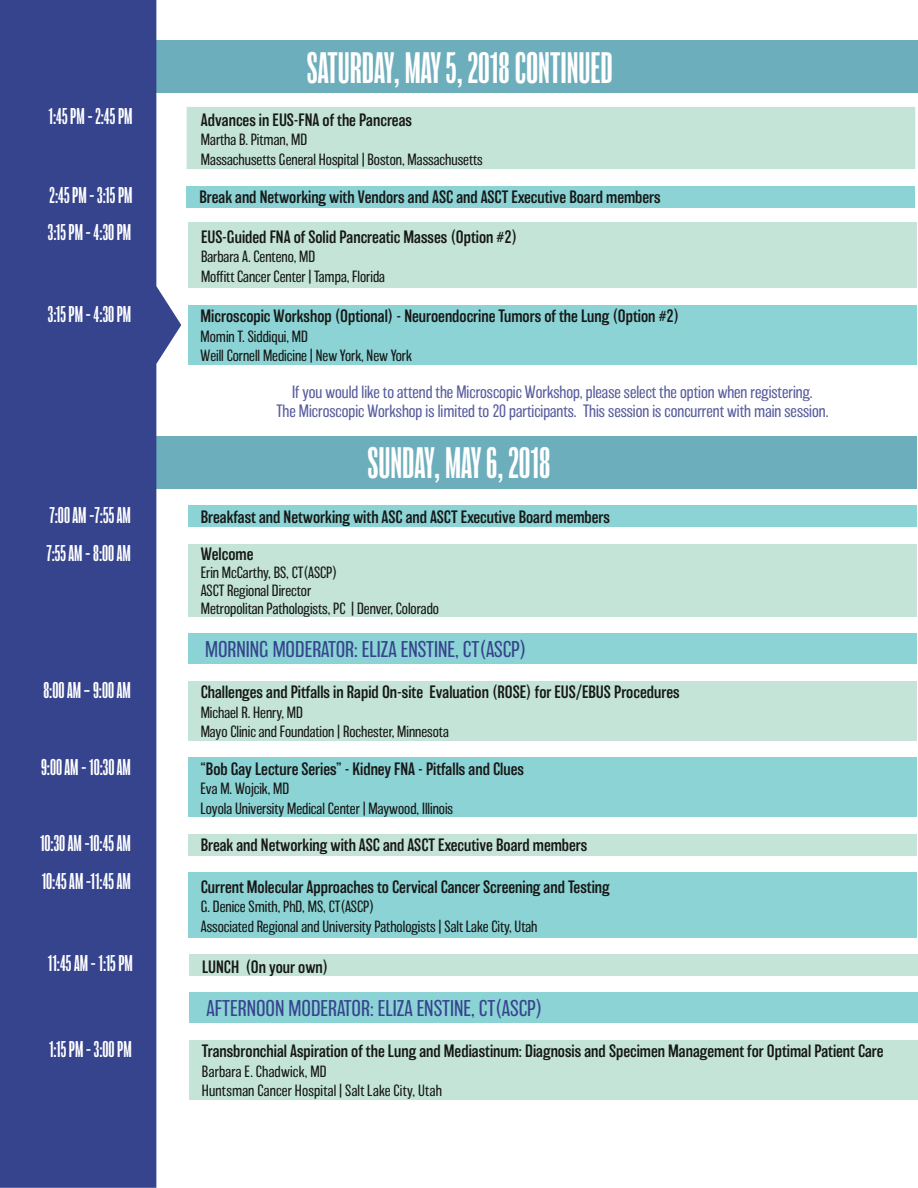
<style>
.page{position:relative;width:918px;height:1188px;background:#fff}
.page>*{position:absolute;margin:0;border:0;box-sizing:border-box;transform-origin:0 0}
._1st_Section_Header{font:extra-condensed 40.5px "Balboa";color:#fff}
._1st_Section_Header-2{font:extra-condensed 21px "Balboa";color:#fff}
._1st_Section_Header-3{font:200 21px "Balboa";color:#36448e}
._2nd_Section_Header{font:300 16.5px "Balboa";color:#171717}
._2nd_Section_Header-2{font:200 16.5px "Balboa";color:#595e9e}
._2nd_Section_Header-3{font:200 15px "Balboa";color:#171717}
</style>
<div class="page">
<div style="left:188px;top:222px;width:729px;height:66px;background:#c3e4d7"></div>
<div style="left:188px;top:544px;width:729px;height:73px;background:#c3e4d7"></div>
<div style="left:188px;top:633px;width:728px;height:31px;background:#8bd3d4"></div>
<div style="left:189px;top:992px;width:729px;height:31px;background:#8bd3d4"></div>
<div style="left:188px;top:305px;width:728px;height:60px;background:#8bd3d4"></div>
<div style="left:188px;top:681px;width:728px;height:60px;background:#c3e4d7"></div>
<div style="left:188px;top:758px;width:728px;height:59px;background:#8bd3d4"></div>
<div style="left:188px;top:834px;width:728px;height:21px;background:#c3e4d7"></div>
<div style="left:188px;top:506px;width:729px;height:21px;background:#8bd3d4"></div>
<div style="left:187px;top:108px;width:728px;height:60px;background:#c3e4d7"></div>
<div style="left:187px;top:107px;width:728px;height:62px;border:2px solid #c3e4d7"></div>
<div style="left:188px;top:872px;width:728px;height:66px;background:#8bd3d4"></div>
<div style="left:187px;top:186px;width:728px;height:21px;background:#8bd3d4"></div>
<div style="left:189px;top:1040px;width:729px;height:60px;background:#c3e4d7"></div>
<div style="left:1px;top:436px;width:916px;height:53px;background:#6daebc"></div>
<div style="left:2px;top:40px;width:916px;height:53px;background:#6daebc"></div>
<svg style="left:0;top:0;width:181px;height:1188px;background:#4e5b9c"></svg>
<div style="left:189px;top:954px;width:729px;height:21px;background:#c3e4d7"></div>
<p class="_1st_Section_Header" style="left:307px;top:46px;width:308px">SATURDAY, MAY 5, 2018 CONTINUED</p>
<p class="_1st_Section_Header-2" style="left:49px;top:105px;width:85px">1:45 PM - 2:45 PM</p>
<p class="_2nd_Section_Header" style="left:201px;top:111px;width:213px">Advances in EUS-FNA of the Pancreas</p>
<p class="_2nd_Section_Header-3" style="left:201px;top:132px;width:108px">Martha B. Pitman, MD</p>
<p class="_2nd_Section_Header-3" style="left:201px;top:151px;width:283px">Massachusetts General Hospital | Boston, Massachusetts</p>
<p class="_1st_Section_Header-2" style="left:50px;top:183px;width:84px">2:45 PM - 3:15 PM</p>
<p class="_2nd_Section_Header" style="left:199px;top:188px;width:463px">Break and Networking with Vendors and ASC and ASCT Executive Board members</p>
<p class="_1st_Section_Header-2" style="left:48px;top:220px;width:85px">3:15 PM - 4:30 PM</p>
<p class="_2nd_Section_Header" style="left:201px;top:228px;width:318px">EUS-Guided FNA of Solid Pancreatic Masses (Option #2)</p>
<p class="_2nd_Section_Header-3" style="left:201px;top:249px;width:116px">Barbara A. Centeno, MD</p>
<p class="_2nd_Section_Header-3" style="left:201px;top:268px;width:186px">Moffitt Cancer Center | Tampa, Florida</p>
<p class="_1st_Section_Header-2" style="left:48px;top:303px;width:85px">3:15 PM - 4:30 PM</p>
<p class="_2nd_Section_Header" style="left:201px;top:308px;width:480px">Microscopic Workshop (Optional) - Neuroendocrine Tumors of the Lung (Option #2)</p>
<p class="_2nd_Section_Header-3" style="left:201px;top:328px;width:109px">Momin T. Siddiqui, MD</p>
<p class="_2nd_Section_Header-3" style="left:201px;top:348px;width:213px">Weill Cornell Medicine | New York, New York</p>
<p class="_2nd_Section_Header-2" style="left:292px;top:383px;width:522px">If you would like to attend the Microscopic Workshop, please select the option when registering.</p>
<p class="_2nd_Section_Header-2" style="left:276px;top:402px;width:554px">The Microscopic Workshop is limited to 20 participants. This session is concurrent with main session.</p>
<p class="_1st_Section_Header" style="left:367px;top:441px;width:185px">SUNDAY, MAY 6, 2018</p>
<p class="_1st_Section_Header-2" style="left:50px;top:503px;width:83px">7:00 AM -7:55 AM</p>
<p class="_1st_Section_Header-2" style="left:46px;top:542px;width:86px">7:55 AM - 8:00 AM</p>
<p class="_2nd_Section_Header" style="left:201px;top:508px;width:411px">Breakfast and Networking with ASC and ASCT Executive Board members</p>
<p class="_2nd_Section_Header" style="left:201px;top:545px;width:54px">Welcome</p>
<p class="_2nd_Section_Header-3" style="left:201px;top:564px;width:138px">Erin McCarthy, BS, CT(ASCP)</p>
<p class="_2nd_Section_Header-3" style="left:201px;top:582px;width:112px">ASCT Regional Director</p>
<p class="_2nd_Section_Header-3" style="left:201px;top:600px;width:240px">Metropolitan Pathologists, PC | Denver, Colorado</p>
<p class="_1st_Section_Header-3" style="left:205px;top:638px;width:323px">MORNING MODERATOR: ELIZA ENSTINE, CT(ASCP)</p>
<p class="_1st_Section_Header-2" style="left:43px;top:679px;width:89px">8:00 AM – 9:00 AM</p>
<p class="_1st_Section_Header-2" style="left:41px;top:756px;width:91px">9:00 AM - 10:30 AM</p>
<p class="_1st_Section_Header-2" style="left:40px;top:832px;width:92px">10:30 AM -10:45 AM</p>
<p class="_1st_Section_Header-2" style="left:42px;top:870px;width:91px">10:45 AM -11:45 AM</p>
<p class="_2nd_Section_Header" style="left:201px;top:684px;width:480px">Challenges and Pitfalls in Rapid On-site Evaluation (ROSE) for EUS/EBUS Procedures</p>
<p class="_2nd_Section_Header-3" style="left:201px;top:704px;width:104px">Michael R. Henry, MD</p>
<p class="_2nd_Section_Header-3" style="left:201px;top:724px;width:250px">Mayo Clinic and Foundation | Rochester, Minnesota</p>
<p class="_2nd_Section_Header" style="left:200px;top:760px;width:325px">“Bob Gay Lecture Series” - Kidney FNA - Pitfalls and Clues</p>
<p class="_2nd_Section_Header-3" style="left:200px;top:781px;width:90px">Eva M. Wojcik, MD</p>
<p class="_2nd_Section_Header-3" style="left:200px;top:800px;width:254px">Loyola University Medical Center | Maywood, Illinois</p>
<p class="_2nd_Section_Header" style="left:201px;top:836px;width:388px">Break and Networking with ASC and ASCT Executive Board members</p>
<p class="_2nd_Section_Header" style="left:201px;top:878px;width:411px">Current Molecular Approaches to Cervical Cancer Screening and Testing</p>
<p class="_2nd_Section_Header-3" style="left:201px;top:899px;width:175px">G. Denice Smith, PhD, MS, CT(ASCP)</p>
<p class="_2nd_Section_Header-3" style="left:201px;top:918px;width:338px">Associated Regional and University Pathologists | Salt Lake City, Utah</p>
<p class="_1st_Section_Header-2" style="left:48px;top:952px;width:87px">11:45 AM - 1:15 PM</p>
<p class="_2nd_Section_Header" style="left:202px;top:958px;width:128px">LUNCH (On your own)</p>
<p class="_1st_Section_Header-2" style="left:49px;top:1038px;width:84px">1:15 PM - 3:00 PM</p>
<p class="_1st_Section_Header-3" style="left:206px;top:997px;width:338px">AFTERNOON MODERATOR: ELIZA ENSTINE, CT(ASCP)</p>
<p class="_2nd_Section_Header" style="left:202px;top:1043px;width:683px">Transbronchial Aspiration of the Lung and Mediastinum: Diagnosis and Specimen Management for Optimal Patient Care</p>
<p class="_2nd_Section_Header-3" style="left:202px;top:1063px;width:126px">Barbara E. Chadwick, MD</p>
<p class="_2nd_Section_Header-3" style="left:202px;top:1083px;width:241px">Huntsman Cancer Hospital | Salt Lake City, Utah</p>
</div>
